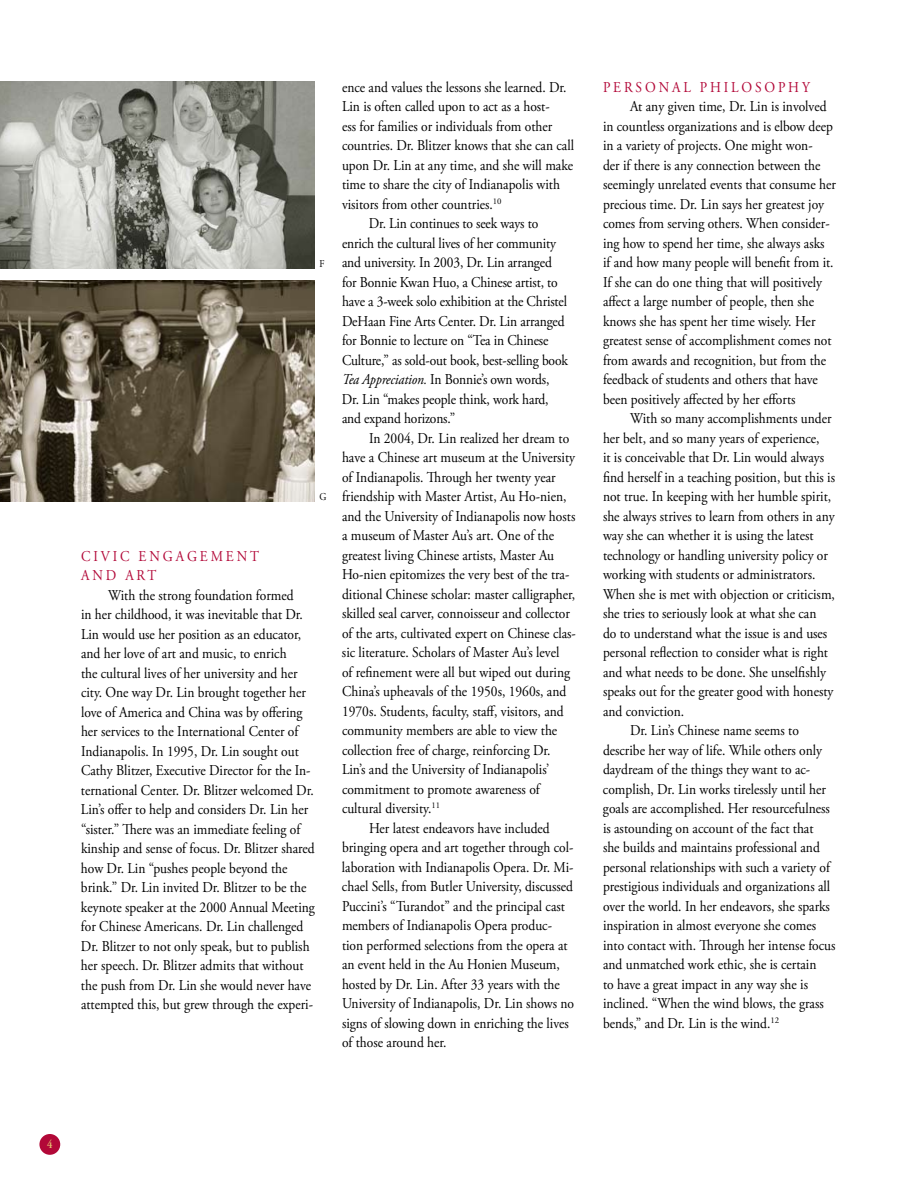
<style>
.page{position:relative;width:918px;height:1188px;background:#fff}
.page>*{position:absolute;margin:0;border:0;box-sizing:border-box;transform-origin:0 0}
.t1{font:15px/19.5px "Adobe Garamond Pro";color:#000;scale:.9 1}
.t2{font:15px/19.5px "Adobe Garamond Pro";letter-spacing:.215em;color:#b20838;scale:.9 1}
.t3{font:10.5px "Adobe Garamond Pro";color:#000;scale:.9 1}
.s1{font-style:italic}
</style>
<div class="page">
<div style="left:39px;top:1134px;width:21px;height:21px;background:#b20838;border-radius:50%"></div>
<img style="left:0;top:81px;width:315px;height:187px">
<img style="left:0;top:280px;width:315px;height:221px">
<p class="t3" style="left:320px;top:257px;width:7px">F</p>
<p class="t3" style="left:320px;top:490px;width:9px">G</p>
<p class="t2" style="left:81px;top:547px;width:194px">Civ ic Engagem ent and Art</p>
<p class="t1" style="left:81px;top:586px;width:262px;text-indent:27px">With the strong foundation formed<br>in her childhood, it was inevitable that Dr.<br>Lin would use her position as an educator, and her love of art and music, to enrich<br>the cultural lives of her university and her city. One way Dr. Lin brought together her love of America and China was by offering her services to the International Center of Indianapolis. In 1995, Dr. Lin sought out Cathy Blitzer, Executive Director for the In&shy;ternational Center. Dr. Blitzer welcomed Dr.<br>Lin’s offer to help and considers Dr. Lin her “sister.” There was an immediate feeling of kinship and sense of focus. Dr. Blitzer shared how Dr. Lin “pushes people beyond the brink.” Dr. Lin invited Dr. Blitzer to be the keynote speaker at the 2000 Annual Meeting for Chinese Americans. Dr. Lin challenged Dr. Blitzer to not only speak, but to publish her speech. Dr. Blitzer admits that without the push from Dr. Lin she would never have attempted this, but grew through the experi-</p>
<p class="t1" style="left:342px;top:78px;width:251px">ence and values the lessons she learned. Dr.</p>
<p class="t1" style="left:342px;top:97px;width:232px">Lin is often called upon to act as a host-</p>
<p class="t1" style="left:342px;top:117px;width:235px">ess for families or individuals from other</p>
<p class="t1" style="left:342px;top:136px;width:259px">countries. Dr. Blitzer knows that she can call</p>
<p class="t1" style="left:342px;top:156px;width:258px">upon Dr. Lin at any time, and she will make</p>
<p class="t1" style="left:342px;top:175px;width:244px">time to share the city of Indianapolis with</p>
<p class="t1" style="left:342px;top:195px;width:179px">visitors from other countries.<sup>10</sup></p>
<p class="t1" style="left:369px;top:214px;width:190px">Dr. Lin continues to seek ways to</p>
<p class="t1" style="left:342px;top:234px;width:239px">enrich the cultural lives of her community</p>
<p class="t1" style="left:342px;top:253px;width:235px">and university. In 2003, Dr. Lin arranged</p>
<p class="t1" style="left:342px;top:273px;width:241px">for Bonnie Kwan Huo, a Chinese artist, to</p>
<p class="t1" style="left:342px;top:292px;width:252px">have a 3-week solo exhibition at the Christel</p>
<p class="t1" style="left:342px;top:312px;width:249px">DeHaan Fine Arts Center. Dr. Lin arranged</p>
<p class="t1" style="left:342px;top:331px;width:231px">for Bonnie to lecture on “Tea in Chinese</p>
<p class="t1" style="left:342px;top:351px;width:253px">Culture,” as sold-out book, best-selling book</p>
<p class="t1" style="left:342px;top:370px;width:232px"><span class="s1">Tea Appreciation.</span> In Bonnie’s own words,</p>
<p class="t1" style="left:342px;top:390px;width:231px">Dr. Lin “makes people think, work hard,</p>
<p class="t1" style="left:342px;top:409px;width:128px">and expand horizons.”</p>
<p class="t1" style="left:369px;top:429px;width:224px">In 2004, Dr. Lin realized her dream to</p>
<p class="t1" style="left:342px;top:448px;width:261px">have a Chinese art museum at the University</p>
<p class="t1" style="left:342px;top:468px;width:239px">of Indianapolis. Through her twenty year</p>
<p class="t1" style="left:342px;top:487px;width:251px">friendship with Master Artist, Au Ho-nien,</p>
<p class="t1" style="left:342px;top:507px;width:261px">and the University of Indianapolis now hosts</p>
<p class="t1" style="left:342px;top:526px;width:237px">a museum of Master Au’s art. One of the</p>
<p class="t1" style="left:342px;top:546px;width:237px">greatest living Chinese artists, Master Au</p>
<p class="t1" style="left:342px;top:565px;width:254px">Ho-nien epitomizes the very best of the tra-</p>
<p class="t1" style="left:342px;top:585px;width:261px">ditional Chinese scholar: master calligrapher,</p>
<p class="t1" style="left:342px;top:604px;width:255px">skilled seal carver, connoisseur and collector</p>
<p class="t1" style="left:342px;top:624px;width:261px">of the arts, cultivated expert on Chinese clas-</p>
<p class="t1" style="left:342px;top:643px;width:243px">sic literature. Scholars of Master Au’s level</p>
<p class="t1" style="left:342px;top:663px;width:255px">of refinement were all but wiped out during</p>
<p class="t1" style="left:342px;top:682px;width:251px">China’s upheavals of the 1950s, 1960s, and</p>
<p class="t1" style="left:342px;top:702px;width:248px">1970s. Students, faculty, staff, visitors, and</p>
<p class="t1" style="left:342px;top:721px;width:241px">community members are able to view the</p>
<p class="t1" style="left:342px;top:741px;width:233px">collection free of charge, reinforcing Dr.</p>
<p class="t1" style="left:342px;top:760px;width:232px">Lin’s and the University of Indianapolis’</p>
<p class="t1" style="left:342px;top:780px;width:221px">commitment to promote awareness of</p>
<p class="t1" style="left:342px;top:799px;width:111px">cultural diversity.<sup>11</sup></p>
<p class="t1" style="left:369px;top:819px;width:202px">Her latest endeavors have included</p>
<p class="t1" style="left:342px;top:838px;width:259px">bringing opera and art together through col-</p>
<p class="t1" style="left:342px;top:858px;width:259px">laboration with Indianapolis Opera. Dr. Mi-</p>
<p class="t1" style="left:342px;top:877px;width:258px">chael Sells, from Butler University, discussed</p>
<p class="t1" style="left:342px;top:897px;width:249px">Puccini’s “Turandot” and the principal cast</p>
<p class="t1" style="left:342px;top:916px;width:235px">members of Indianapolis Opera produc-</p>
<p class="t1" style="left:342px;top:936px;width:252px">tion performed selections from the opera at</p>
<p class="t1" style="left:342px;top:955px;width:244px">an event held in the Au Honien Museum,</p>
<p class="t1" style="left:342px;top:975px;width:244px">hosted by Dr. Lin. After 33 years with the</p>
<p class="t1" style="left:342px;top:994px;width:259px">University of Indianapolis, Dr. Lin shows no</p>
<p class="t1" style="left:342px;top:1014px;width:254px">signs of slowing down in enriching the lives</p>
<p class="t1" style="left:342px;top:1033px;width:118px">of those around her.</p>
<p class="t2" style="left:603px;top:78px;width:229px">Personal Philosophy</p>
<p class="t1" style="left:603px;top:97px;width:260px;text-indent:27px">At any given time, Dr. Lin is involved in countless organizations and is elbow deep in a variety of projects. One might won-<br>der if there is any connection between the seemingly unrelated events that consume her precious time. Dr. Lin says her greatest joy comes from serving others. When consider&shy;ing how to spend her time, she always asks<br>if and how many people will benefit from it.<br>If she can do one thing that will positively affect a large number of people, then she knows she has spent her time wisely. Her greatest sense of accomplishment comes not from awards and recognition, but from the feedback of students and others that have been positively affected by her efforts</p>
<p class="t1" style="left:630px;top:409px;width:225px">With so many accomplishments under</p>
<p class="t1" style="left:603px;top:429px;width:242px">her belt, and so many years of experience,</p>
<p class="t1" style="left:603px;top:448px;width:247px">it is conceivable that Dr. Lin would always</p>
<p class="t1" style="left:603px;top:468px;width:259px">find herself in a teaching position, but this is</p>
<p class="t1" style="left:603px;top:487px;width:255px">not true. In keeping with her humble spirit,</p>
<p class="t1" style="left:603px;top:507px;width:259px">she always strives to learn from others in any</p>
<p class="t1" style="left:603px;top:526px;width:235px">way she can whether it is using the latest</p>
<p class="t1" style="left:603px;top:546px;width:252px">technology or handling university policy or</p>
<p class="t1" style="left:603px;top:565px;width:238px">working with students or administrators.</p>
<p class="t1" style="left:603px;top:585px;width:259px">When she is met with objection or criticism,</p>
<p class="t1" style="left:603px;top:604px;width:239px">she tries to seriously look at what she can</p>
<p class="t1" style="left:603px;top:624px;width:251px">do to understand what the issue is and uses</p>
<p class="t1" style="left:603px;top:643px;width:252px">personal reflection to consider what is right</p>
<p class="t1" style="left:603px;top:663px;width:249px">and what needs to be done. She unselfishly</p>
<p class="t1" style="left:603px;top:682px;width:258px">speaks out for the greater good with honesty</p>
<p class="t1" style="left:603px;top:702px;width:92px">and conviction.</p>
<p class="t1" style="left:630px;top:721px;width:189px">Dr. Lin’s Chinese name seems to</p>
<p class="t1" style="left:603px;top:741px;width:245px">describe her way of life. While others only</p>
<p class="t1" style="left:603px;top:760px;width:232px">daydream of the things they want to ac-</p>
<p class="t1" style="left:603px;top:780px;width:249px">complish, Dr. Lin works tirelessly until her</p>
<p class="t1" style="left:603px;top:799px;width:254px">goals are accomplished. Her resourcefulness</p>
<p class="t1" style="left:603px;top:819px;width:235px">is astounding on account of the fact that</p>
<p class="t1" style="left:603px;top:838px;width:243px">she builds and maintains professional and</p>
<p class="t1" style="left:603px;top:858px;width:254px">personal relationships with such a variety of</p>
<p class="t1" style="left:603px;top:877px;width:254px">prestigious individuals and organizations all</p>
<p class="t1" style="left:603px;top:897px;width:254px">over the world. In her endeavors, she sparks</p>
<p class="t1" style="left:603px;top:916px;width:238px">inspiration in almost everyone she comes</p>
<p class="t1" style="left:603px;top:936px;width:260px">into contact with. Through her intense focus</p>
<p class="t1" style="left:603px;top:955px;width:239px">and unmatched work ethic, she is certain</p>
<p class="t1" style="left:603px;top:975px;width:229px">to have a great impact in any way she is</p>
<p class="t1" style="left:603px;top:994px;width:247px">inclined. “When the wind blows, the grass</p>
<p class="t1" style="left:603px;top:1014px;width:197px">bends,” and Dr. Lin is the wind.<sup>12</sup></p>
</div>
